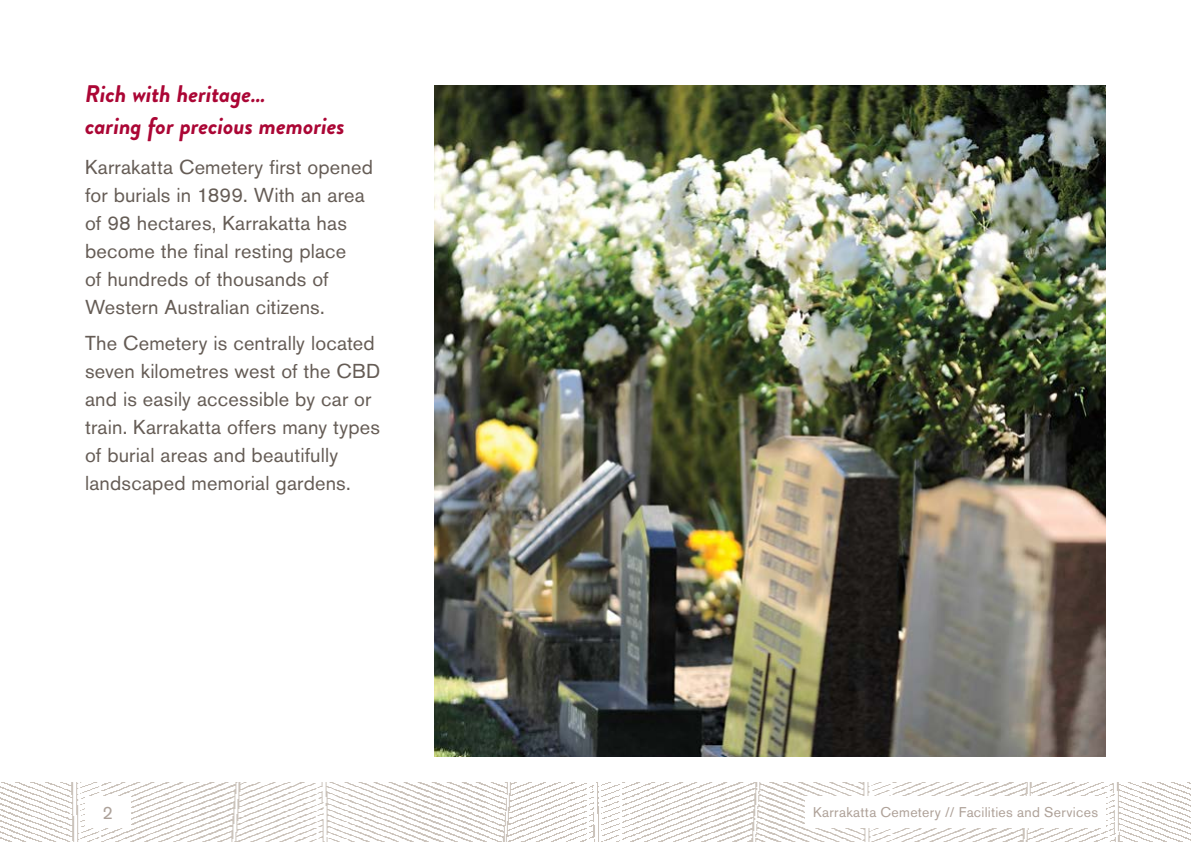
<style>
.page{position:relative;width:1191px;height:842px;background:#fff}
.page>*{position:absolute;margin:0;border:0;box-sizing:border-box;transform-origin:0 0}
.t1{font:italic 700 24px/32px "Brandon Grotesque";letter-spacing:-.005em;color:#ab0635}
.t2{font:20px/28px "Akzidenz Grotesk BE";letter-spacing:.01em;color:#655c55}
.t3{font:18px "Akzidenz Grotesk BE";color:#aca199}
.t4{font:14px "Akzidenz Grotesk BE";letter-spacing:.025em;color:#aea198}
</style>
<div class="page">
<img style="left:0;top:782px;width:1191px;height:60px">
<div style="left:85px;top:797px;width:45px;height:31px;background:#fff"></div>
<div style="left:805px;top:797px;width:301px;height:31px;background:#fff"></div>
<img style="left:435px;top:85px;width:671px;height:672px">
<p class="t1" style="left:85px;top:78px;width:261px">Rich with heritage…<br>caring for precious memories</p>
<p class="t2" style="left:85px;top:153px;width:289px">Karrakatta Cemetery first opened for burials in 1899. With an area of 98 hectares, Karrakatta has become the final resting place<br>of hundreds of thousands of<br>Western Australian citizens.</p>
<p class="t2" style="left:85px;top:329px;width:297px">The Cemetery is centrally located seven kilometres west of the CBD and is easily accessible by car or train. Karrakatta offers many types of burial areas and beautifully landscaped memorial gardens.</p>
<p class="t3" style="left:102px;top:802px;width:12px">2</p>
<p class="t4" style="left:813px;top:804px;width:286px">Karrakatta Cemetery // Facilities and Services</p>
</div>
